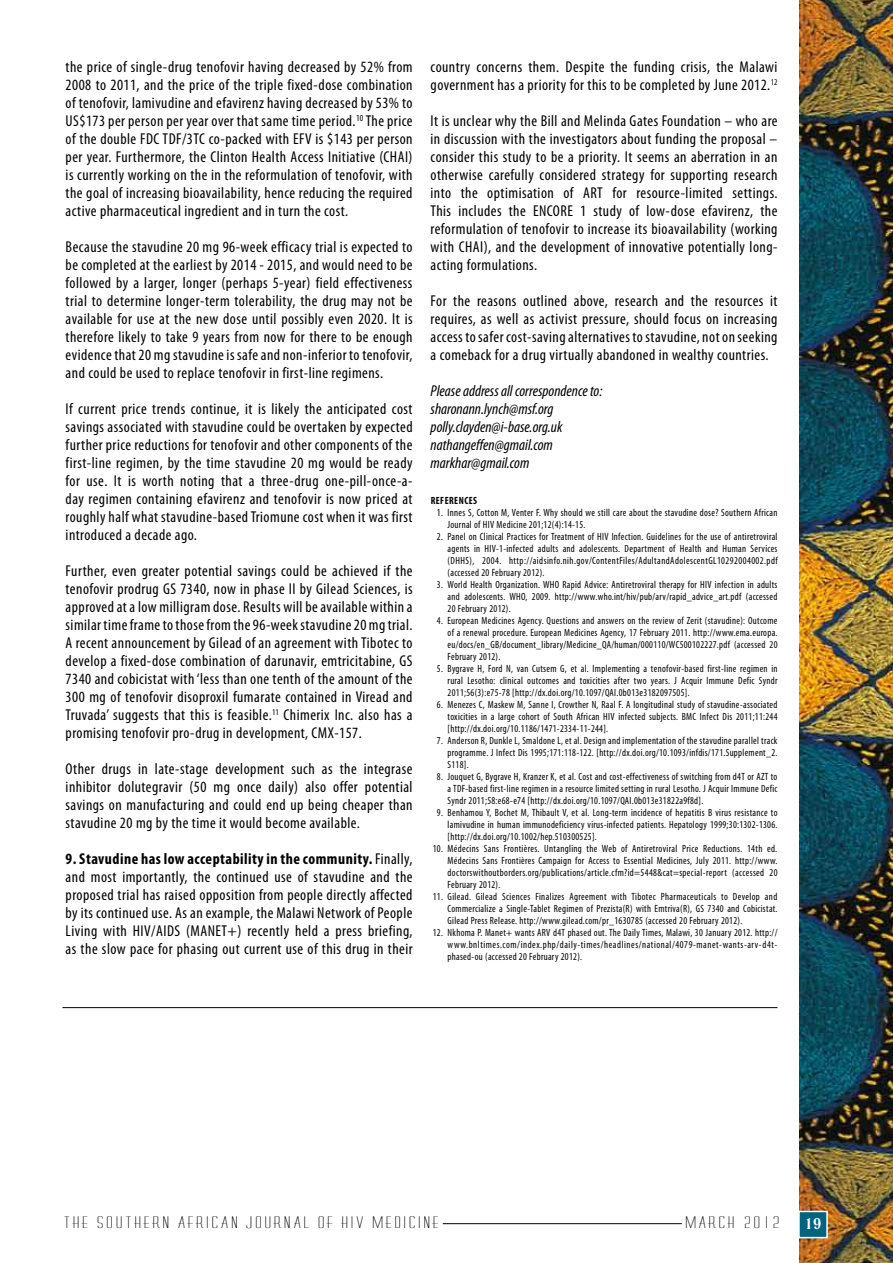
<style>
.page{position:relative;width:893px;height:1263px;background:#fff}
.page>*{position:absolute;margin:0;border:0;box-sizing:border-box;transform-origin:0 0}
.t1{font:condensed 15.75px/18px "Myriad Pro";letter-spacing:.03em;color:#000;text-align:justify}
.t2{font:italic condensed 15.75px/18px "Myriad Pro";color:#000}
.t3{font:15px "Sunset";letter-spacing:.075em;color:#000;scale:2 1}
.t4{font:700 15px "Emilia";color:#fff}
.t5{font:condensed 10.5px/12px "Myriad Pro";letter-spacing:.03em;color:#000;text-align:justify;scale:.95 1}
.t6{font:700 condensed 10.5px "Myriad Pro";letter-spacing:.05em;color:#000;scale:.95 1}
.s1{font-weight:700}
</style>
<div class="page">
<img style="left:800px;top:0;width:93px;height:1263px">
<div style="left:798px;top:1211px;width:30px;height:27px;background:#00647f;border:2px solid #fff"></div>
<hr style="left:443px;top:1223px;width:239px;height:1px;background:#000">
<hr style="left:62px;top:1007px;width:715px;height:1px;background:#000">
<p class="t1" style="left:66px;top:58px;width:348px">the price of single-drug tenofovir having decreased by 52% from 2008 to 2011, and the price of the triple fixed-dose combination of tenofovir, lamivudine and efavirenz having decreased by 53% to US$173 per person per year over that same time period.<sup>10</sup> The price of the double FDC TDF/3TC co-packed with EFV is $143 per person per year. Furthermore, the Clinton Health Access Initiative (CHAI) is currently working on the in the reformulation of tenofovir, with the goal of increasing bioavailability, hence reducing the required active pharmaceutical ingredient and in turn the cost.</p>
<p class="t1" style="left:66px;top:238px;width:348px">Because the stavudine 20 mg 96-week efficacy trial is expected to be completed at the earliest by 2014 - 2015, and would need to be followed by a larger, longer (perhaps 5-year) field effectiveness trial to determine longer-term tolerability, the drug may not be available for use at the new dose until possibly even 2020. It is therefore likely to take 9 years from now for there to be enough evidence that 20 mg stavudine is safe and non-inferior to tenofovir, and could be used to replace tenofovir in first-line regimens.</p>
<p class="t1" style="left:66px;top:400px;width:348px">If current price trends continue, it is likely the anticipated cost savings associated with stavudine could be overtaken by expected further price reductions for tenofovir and other components of the first-line regimen, by the time stavudine 20 mg would be ready for use. It is worth noting that a three-drug one-pill-once-a&shy;day regimen containing efavirenz and tenofovir is now priced at roughly half what stavudine-based Triomune cost when it was first introduced a decade ago.</p>
<p class="t1" style="left:66px;top:562px;width:348px">Further, even greater potential savings could be achieved if the tenofovir prodrug GS 7340, now in phase II by Gilead Sciences, is approved at a low milligram dose. Results will be available within a similar time frame to those from the 96-week stavudine 20 mg trial.<br>A recent announcement by Gilead of an agreement with Tibotec to develop a fixed-dose combination of darunavir, emtricitabine, GS 7340 and cobicistat with ‘less than one tenth of the amount of the 300 mg of tenofovir disoproxil fumarate contained in Viread and Truvada’ suggests that this is feasible.<sup>11</sup> Chimerix Inc. also has a promising tenofovir pro-drug in development, CMX-157.</p>
<p class="t1" style="left:66px;top:760px;width:348px">Other drugs in late-stage development such as the integrase inhibitor dolutegravir (50 mg once daily) also offer potential savings on manufacturing and could end up being cheaper than stavudine 20 mg by the time it would become available.</p>
<p class="t1" style="left:66px;top:850px;width:349px"><span class="s1">9. Stavudine has low acceptability in the community.</span> Finally, and most importantly, the continued use of stavudine and the proposed trial has raised opposition from people directly affected by its continued use. As an example, the Malawi Network of People Living with HIV/AIDS (MANET+) recently held a press briefing, as the slow pace for phasing out current use of this drug in their</p>
<p class="t1" style="left:431px;top:58px;width:348px">country concerns them. Despite the funding crisis, the Malawi government has a priority for this to be completed by June 2012.<sup>12</sup></p>
<p class="t1" style="left:431px;top:112px;width:348px">It is unclear why the Bill and Melinda Gates Foundation – who are in discussion with the investigators about funding the proposal – consider this study to be a priority. It seems an aberration in an otherwise carefully considered strategy for supporting research into the optimisation of ART for resource-limited settings.<br>This includes the ENCORE 1 study of low-dose efavirenz, the reformulation of tenofovir to increase its bioavailability (working with CHAI), and the development of innovative potentially long&shy;acting formulations.</p>
<p class="t1" style="left:431px;top:292px;width:348px">For the reasons outlined above, research and the resources it requires, as well as activist pressure, should focus on increasing access to safer cost-saving alternatives to stavudine, not on seeking a comeback for a drug virtually abandoned in wealthy countries.</p>
<p class="t2" style="left:431px;top:382px;width:173px">Please address all correspondence to: sharonann.lynch@msf.org polly.clayden@i-base.org.uk nathangeffen@gmail.com markhar@gmail.com</p>
<p class="t6" style="left:431px;top:494px;width:50px">REFERENCES</p>
<p class="t5" style="left:448px;top:506px;width:349px;text-indent:-11px">1. Innes S, Cotton M, Venter F. Why should we still care about the stavudine dose? Southern African<br>Journal of HIV Medicine 201;12(4):14-15.</p>
<p class="t5" style="left:448px;top:530px;width:349px;text-indent:-11px">2. Panel on Clinical Practices for Treatment of HIV Infection. Guidelines for the use of antiretroviral agents in HIV-1-infected adults and adolescents. Department of Health and Human Services (DHHS), 2004. http://aidsinfo.nih.gov/ContentFiles/AdultandAdolescentGL10292004002.pdf (accessed 20 February 2012).</p>
<p class="t5" style="left:448px;top:578px;width:349px;text-indent:-11px">3. World Health Organization. WHO Rapid Advice: Antiretroviral therapy for HIV infection in adults and adolescents. WHO, 2009. http://www.who.int/hiv/pub/arv/rapid_advice_art.pdf (accessed 20 February 2012).</p>
<p class="t5" style="left:448px;top:614px;width:349px;text-indent:-11px">4. European Medicines Agency. Questions and answers on the review of Zerit (stavudine): Outcome of a renewal procedure. European Medicines Agency, 17 February 2011. http://www.ema.europa. eu/docs/en_GB/document_library/Medicine_QA/human/000110/WC500102227.pdf (accessed 20<br>February 2012).</p>
<p class="t5" style="left:448px;top:662px;width:349px;text-indent:-11px">5. Bygrave H, Ford N, van Cutsem G, et al. Implementing a tenofovir-based first-line regimen in rural Lesotho: clinical outcomes and toxicities after two years. J Acquir Immune Defic Syndr 2011;56(3):e75-78 [http://dx.doi.org/10.1097/QAI.0b013e3182097505].</p>
<p class="t5" style="left:448px;top:698px;width:349px;text-indent:-11px">6. Menezes C, Maskew M, Sanne I, Crowther N, Raal F. A longitudinal study of stavudine-associated toxicities in a large cohort of South African HIV infected subjects. BMC Infect Dis 2011;11:244 [http://dx.doi.org/10.1186/1471-2334-11-244].</p>
<p class="t5" style="left:448px;top:734px;width:349px;text-indent:-11px">7. Anderson R, Dunkle L, Smaldone L, et al. Design and implementation of the stavudine parallel track programme. J Infect Dis 1995;171:118-122. [http://dx.doi.org/10.1093/infdis/171.Supplement_2.<br>S118].</p>
<p class="t5" style="left:448px;top:770px;width:349px;text-indent:-11px">8. Jouquet G, Bygrave H, Kranzer K, et al. Cost and cost-effectiveness of switching from d4T or AZT to a TDF-based first-line regimen in a resource limited setting in rural Lesotho. J Acquir Immune Defic Syndr 2011;58:e68-e74 [http://dx.doi.org/10.1097/QAI.0b013e31822a9f8d].</p>
<p class="t5" style="left:448px;top:806px;width:349px;text-indent:-11px">9. Benhamou Y, Bochet M, Thibault V, et al. Long-term incidence of hepatitis B virus resistance to lamivudine in human immunodeficiency virus-infected patients. Hepatology 1999;30:1302-1306. [http://dx.doi.org/10.1002/hep.510300525].</p>
<p class="t5" style="left:448px;top:842px;width:349px;text-indent:-15px">10. Médecins Sans Frontières. Untangling the Web of Antiretroviral Price Reductions. 14th ed.<br>Médecins Sans Frontières Campaign for Access to Essential Medicines, July 2011. http://www. doctorswithoutborders.org/publications/article.cfm?id=5448&amp;cat=special-report (accessed 20<br>February 2012).</p>
<p class="t5" style="left:448px;top:890px;width:349px;text-indent:-15px">11. Gilead. Gilead Sciences Finalizes Agreement with Tibotec Pharmaceuticals to Develop and Commercialize a Single-Tablet Regimen of Prezista(R) with Emtriva(R), GS 7340 and Cobicistat.<br>Gilead Press Release. http://www.gilead.com/pr_1630785 (accessed 20 February 2012).</p>
<p class="t5" style="left:448px;top:926px;width:349px;text-indent:-15px">12. Nkhoma P. Manet+ wants ARV d4T phased out. The Daily Times, Malawi, 30 January 2012. http:// www.bnltimes.com/index.php/daily-times/headlines/national/4079-manet-wants-arv-d4t&shy;phased-ou (accessed 20 February 2012).</p>
<p class="t3" style="left:63px;top:1214px;width:189px">THE SOUTHERN AFRICAN JOURNAL OF HIV MEDICINE</p>
<p class="t3" style="left:685px;top:1214px;width:49px">MARCH 2012</p>
<p class="t4" style="left:804px;top:1214px;width:18px">19</p>
</div>
